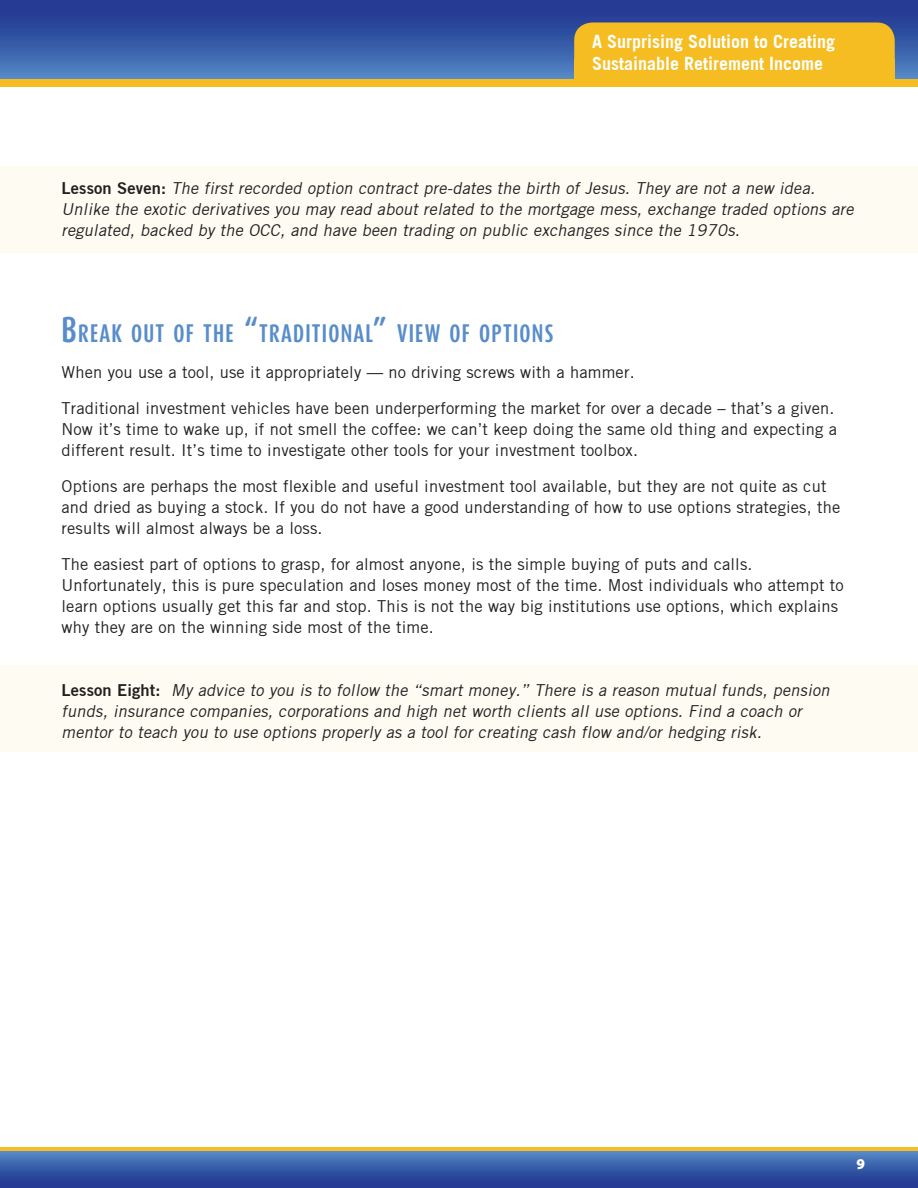
<style>
.page{position:relative;width:918px;height:1188px;background:#fff}
.page>*{position:absolute;margin:0;border:0;box-sizing:border-box;transform-origin:0 0}
.t1{font:700 21px "Dax Compact";letter-spacing:.055em;color:#588dca}
.t2{font:700 18px/22.5px "Trade Gothic";color:#fff}
.t3{font:16.5px/21px "Trade Gothic";letter-spacing:.01em;color:#231f20}
.t4{font:italic 16.5px/21px "Trade Gothic";color:#231f20}
.t5{font:900 15px "Myriad Pro";color:#fff}
.s1{font-family:"Trade Gothic Bold Two";font-style:normal}
.s2{font-size:30px}
</style>
<div class="page">
<div style="left:0;top:1149px;width:918px;height:39px;background:linear-gradient(to bottom,#568dc9,#1c2e8b)"></div>
<hr style="left:0;top:1147px;width:918px;height:4px;background:#f5bd21">
<div style="left:0;top:0;width:918px;height:84px;background:linear-gradient(to bottom,#1c2e8b,#5489c6)"></div>
<div style="left:0;top:79px;width:918px;height:8px;background:#f5bd21"></div>
<div style="left:574px;top:22px;width:321px;height:62px;background:#f5bd21;border-radius:18px"></div>
<div style="left:574px;top:59px;width:321px;height:24px;background:#f5bd21"></div>
<div style="left:0;top:166px;width:918px;height:87px;background:#fefbf3"></div>
<div style="left:0;top:665px;width:918px;height:87px;background:#fefbf3"></div>
<p class="t2" style="left:592px;top:30px;width:245px">A Surprising Solution to Creating<br>Sustainable Retirement Income</p>
<p class="t4" style="left:62px;top:177px;width:797px"><span class="s1">L e s s o n S e v e n :</span> The first recorded option contract pre-dates the birth of Jesus. They are not a new idea.<br>Unlike the exotic derivatives you may read about related to the mortgage mess, exchange traded options are regulated, backed by the OCC, and have been trading on public exchanges since the 1970s.</p>
<p class="t1" style="left:62px;top:320px;width:493px"><span class="s2">B</span>REAK OUT OF THE <span class="s2">“</span>TRADITIONAL<span class="s2">”</span> VIEW OF OPTIONS</p>
<p class="t3" style="left:62px;top:362px;width:575px">When you use a tool, use it appropriately — no driving screws with a hammer.</p>
<p class="t3" style="left:62px;top:398px;width:777px">Traditional investment vehicles have been underperforming the market for over a decade – that’s a given.<br>Now it’s time to wake up, if not smell the coffee: we can’t keep doing the same old thing and expecting a different result. It’s time to investigate other tools for your investment toolbox.</p>
<p class="t3" style="left:62px;top:476px;width:780px">Options are perhaps the most flexible and useful investment tool available, but they are not quite as cut and dried as buying a stock. If you do not have a good understanding of how to use options strategies, the results will almost always be a loss.</p>
<p class="t3" style="left:62px;top:554px;width:784px">The easiest part of options to grasp, for almost anyone, is the simple buying of puts and calls.<br>Unfortunately, this is pure speculation and loses money most of the time. Most individuals who attempt to learn options usually get this far and stop. This is not the way big institutions use options, which explains why they are on the winning side most of the time.</p>
<p class="t4" style="left:62px;top:680px;width:773px"><span class="s1">L e s s o n E i g h t :</span> My advice to you is to follow the “smart money.” There is a reason mutual funds, pension funds, insurance companies, corporations and high net worth clients all use options. Find a coach or mentor to teach you to use options properly as a tool for creating cash flow and/or hedging risk.</p>
<p class="t5" style="left:856px;top:1154px;width:10px">9</p>
</div>
